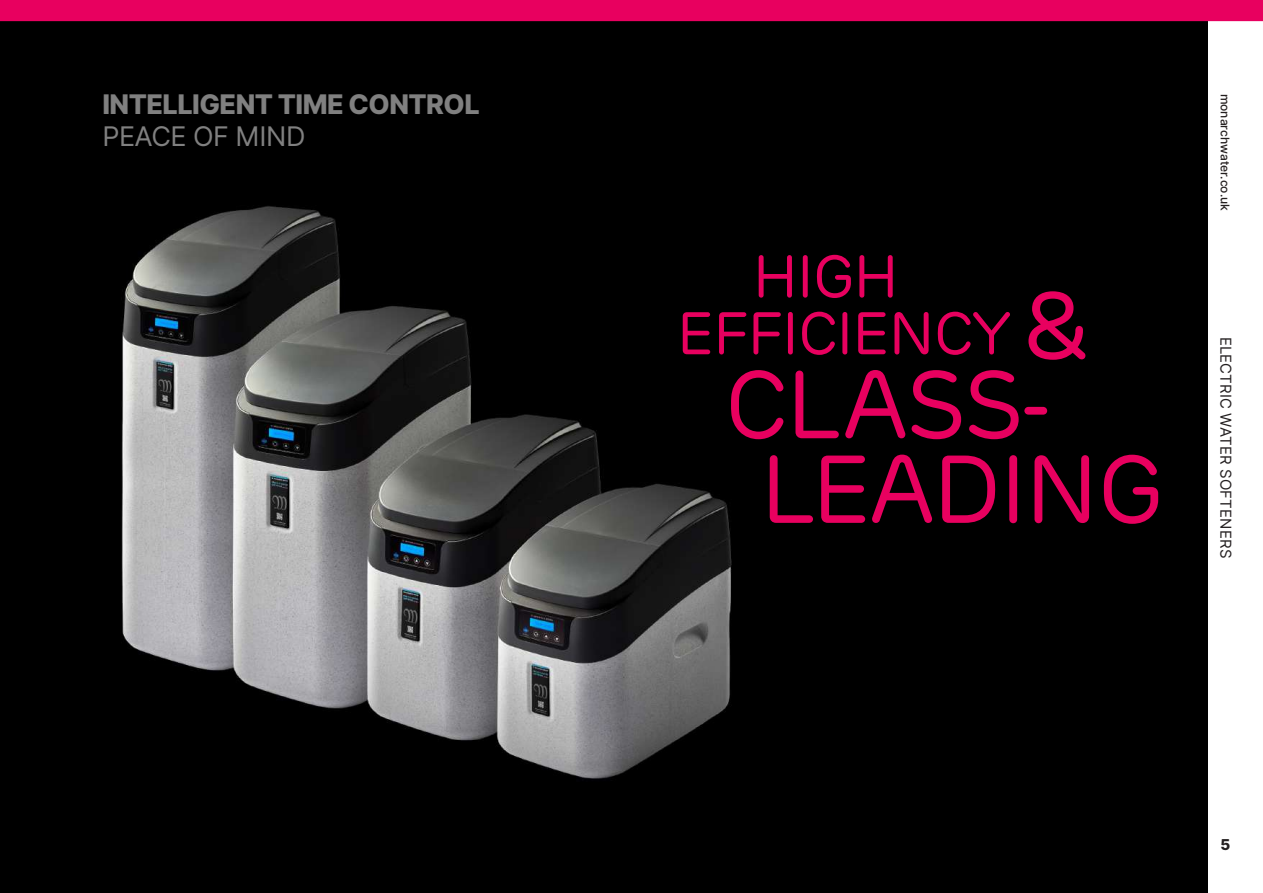
<style>
.page{position:relative;width:1263px;height:893px;background:#fff}
.page>*{position:absolute;margin:0;border:0;box-sizing:border-box;transform-origin:0 0}
.t1{font:96.45px "Rubrik";color:#e8005f}
.t2{font:96px/84.6px "Rubrik";letter-spacing:-.02em;color:#e8005f}
.t3{font:60px/56.8px "Rubrik";letter-spacing:-.02em;color:#e8005f}
.t4{font:800 27px "Inter";letter-spacing:-.02em;color:#808080}
.t5{font:27px "Inter";letter-spacing:-.02em;color:#808080}
.t6{font:15px "Inter";letter-spacing:.01em;color:#231f20}
.t7{font:800 15px "Inter";color:#231f20}
.t8{font:500 12px "Inter";color:#241f1f}
</style>
<div class="page">
<div style="left:0;top:0;width:1208px;height:893px;background:#000"></div>
<div style="left:0;top:0;width:1263px;height:21px;background:#e8005f"></div>
<img style="left:121px;top:206px;width:611px;height:573px">
<h3 class="t4" style="left:102px;top:84px;width:379px">INTELLIGENT TIME CONTROL</h3>
<h3 class="t5" style="left:102px;top:117px;width:204px">PEACE OF MIND</h3>
<h3 class="t3" style="left:677px;top:249px;width:336px;text-indent:76px">HIGH<br>EFFICIENCY</h3>
<h2 class="t2" style="left:760px;top:364px;width:405px;text-indent:-36px">CLASS-<br>LEADING</h2>
<h1 class="t1" style="left:1023px;top:268px;width:68px">&amp;</h1>
<p class="t8" style="left:1234px;top:94px;width:119px;rotate:90deg">monarchwater.co.uk</p>
<p class="t6" style="left:1237px;top:336px;width:223px;rotate:90deg">ELECTRIC WATER SOFTENERS</p>
<p class="t7" style="left:1220px;top:833px;width:11px">5</p>
</div>
